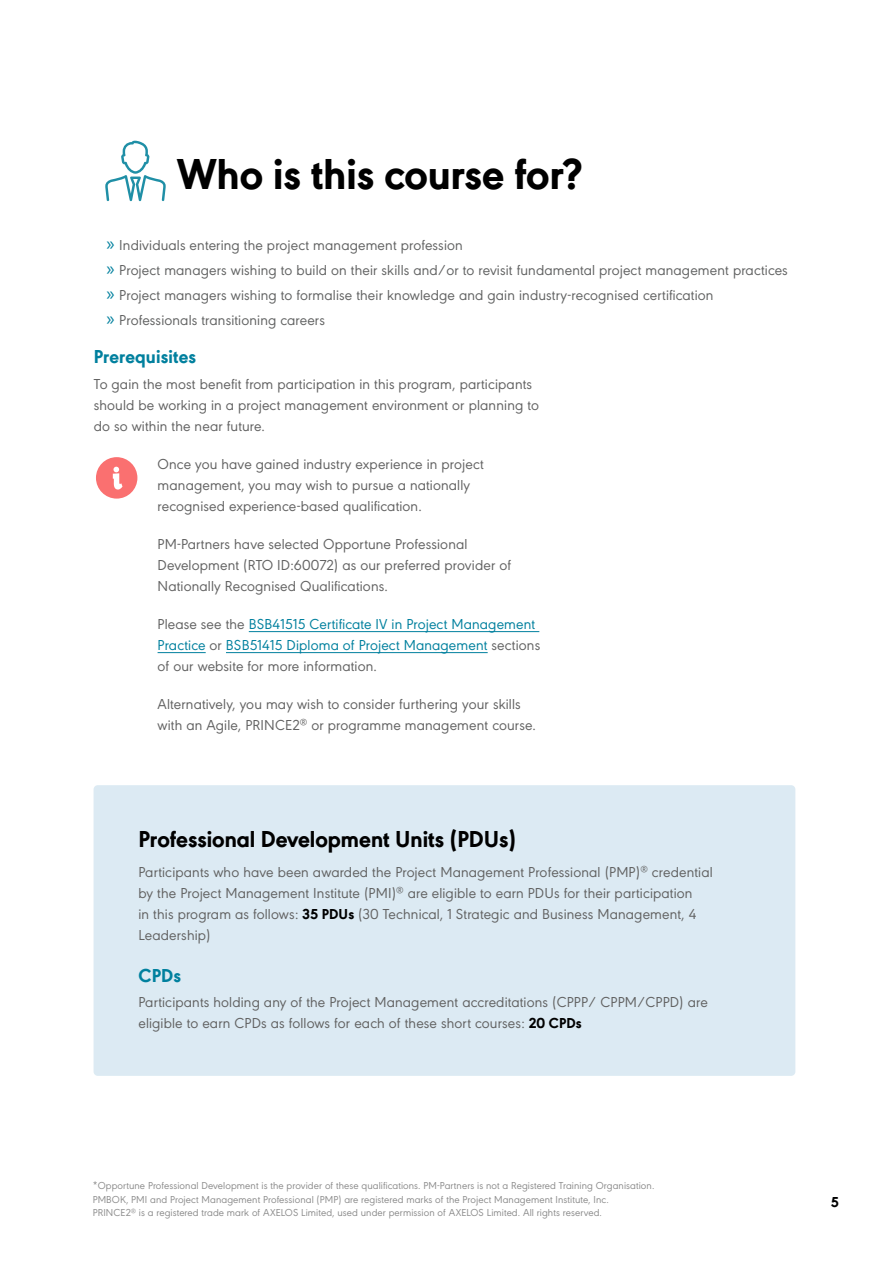
<style>
.page{position:relative;width:893px;height:1263px;background:#fff}
.page>*{position:absolute;margin:0;border:0;box-sizing:border-box;transform-origin:0 0}
.t1{font:800 45px "URW Geometric";color:#000}
.t2{font:800 24px "URW Geometric";color:#000}
.t3{font:800 19.5px "URW Geometric";letter-spacing:.01em;color:#00809e}
.t4{font:15px/21px "URW Geometric";letter-spacing:.01em;color:#626262}
.t5{font:15px/25.2px "URW Geometric";letter-spacing:.01em;color:#626363}
.t6{font:15px/21px "URW Geometric";letter-spacing:.01em;color:#00809e}
.t7{font:800 15px "URW Geometric";color:#000}
.t8{font:10.5px/13.5px "URW Geometric";letter-spacing:.01em;color:#8c8c8c}
.s1{font-family:"Myriad Pro";font-size:19.5px;color:#00809e}
.s2{color:#626262}
.s3{font-weight:800;color:#000}
</style>
<div class="page">
<hr style="left:249px;top:631px;width:290px;height:1px;background:#00809e">
<hr style="left:158px;top:652px;width:48px;height:1px;background:#00809e">
<hr style="left:226px;top:652px;width:262px;height:1px;background:#00809e">
<div style="left:94px;top:785px;width:701px;height:291px;background:#dceaf3;border-radius:4px"></div>
<svg style="left:105px;top:141px;width:61px;height:60px"></svg>
<svg style="left:96px;top:457px;width:41px;height:42px"></svg>
<h1 class="t1" style="left:177px;top:141px;width:406px">Who is this course for?</h1>
<p class="t5" style="left:107px;top:231px;width:683px"><span class="s1">»</span> Individuals entering the project management profession<br><span class="s1">»</span> Project managers wishing to build on their skills and/or to revisit fundamental project management practices <span class="s1">»</span> Project managers wishing to formalise their knowledge and gain industry-recognised certification<br><span class="s1">»</span> Professionals transitioning careers</p>
<h3 class="t3" style="left:94px;top:342px;width:104px">Prerequisites</h3>
<p class="t4" style="left:94px;top:372px;width:447px">To gain the most benefit from participation in this program, participants should be working in a project management environment or planning to do so within the near future.</p>
<p class="t4" style="left:158px;top:452px;width:328px">Once you have gained industry experience in project management, you may wish to pursue a nationally recognised experience-based qualification.</p>
<p class="t4" style="left:158px;top:532px;width:355px">PM-Partners have selected Opportune Professional<br>Development (RTO ID:60072) as our preferred provider of<br>Nationally Recognised Qualifications.</p>
<p class="t6" style="left:158px;top:612px;width:384px"><span class="s2">Please see the</span> BSB41515 Certificate IV in Project Management<br>Practice <span class="s2">or</span> BSB51415 Diploma of Project Management <span class="s2">sections of our website for more information.</span></p>
<p class="t4" style="left:158px;top:692px;width:380px">Alternatively, you may wish to consider furthering your skills with an Agile, PRINCE2<sup>®</sup> or programme management course.</p>
<h2 class="t2" style="left:138px;top:821px;width:379px">Professional Development Units (PDUs)</h2>
<p class="t4" style="left:138px;top:860px;width:576px">Participants who have been awarded the Project Management Professional (PMP)<sup>®</sup> credential by the Project Management Institute (PMI)<sup>®</sup> are eligible to earn PDUs for their participation<br>in this program as follows: <span class="s3">35 PDUs</span> (30 Technical, 1 Strategic and Business Management, 4<br>Leadership)</p>
<h3 class="t3" style="left:138px;top:961px;width:44px">CPDs</h3>
<p class="t4" style="left:138px;top:990px;width:571px">Participants holding any of the Project Management accreditations (CPPP/ CPPM/CPPD) are eligible to earn CPDs as follows for each of these short courses: <span class="s3">20 CPDs</span></p>
<p class="t8" style="left:93px;top:1178px;width:563px">*Opportune Professional Development is the provider of these qualifications. PM-Partners is not a Registered Training Organisation.<br>PMBOK, PMI and Project Management Professional (PMP) are registered marks of the Project Management Institute, Inc.<br>PRINCE2<sup>®</sup> is a registered trade mark of AXELOS Limited, used under permission of AXELOS Limited. All rights reserved.</p>
<p class="t7" style="left:831px;top:1191px;width:10px">5</p>
</div>
